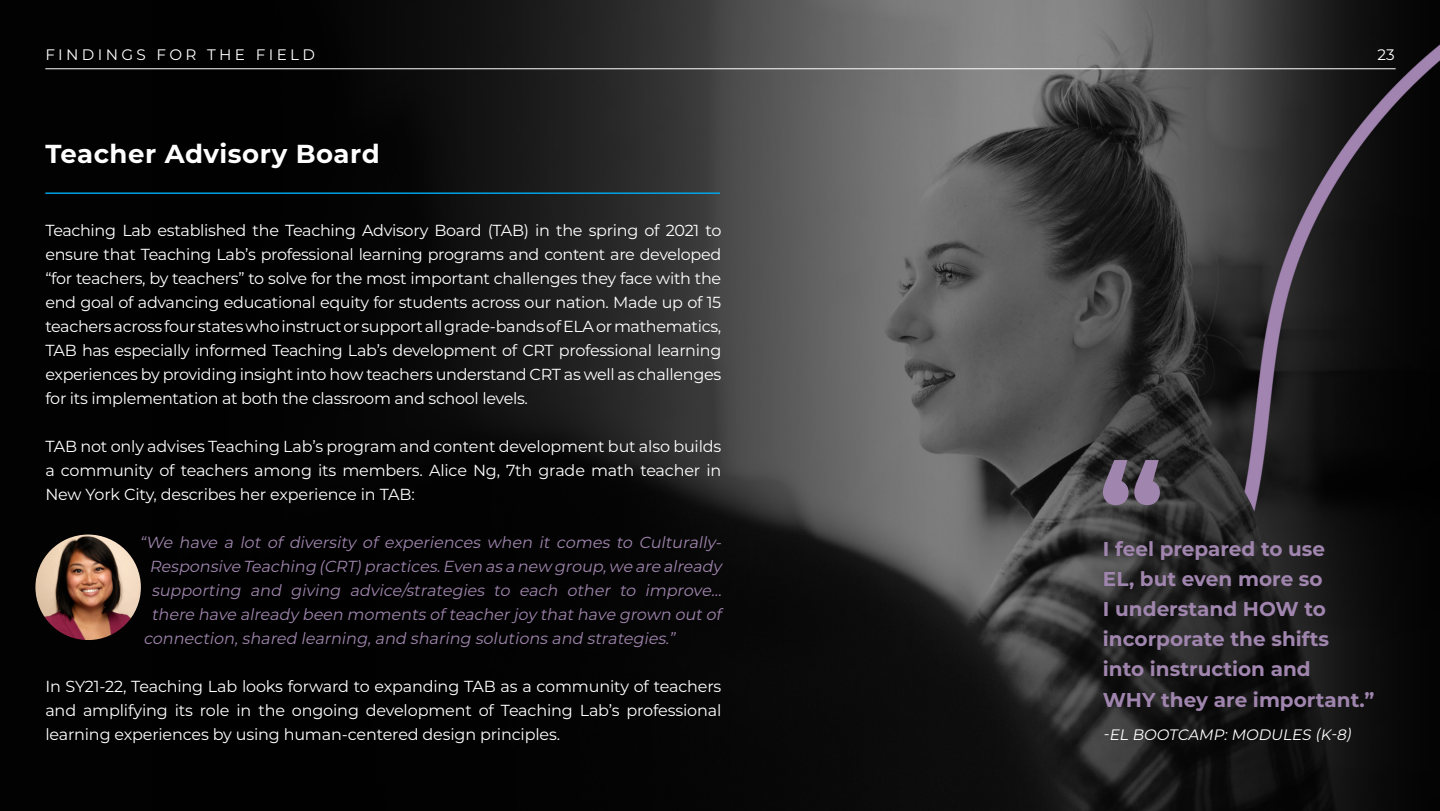
<style>
.page{position:relative;width:1440px;height:811px;background:#fff}
.page>*{position:absolute;margin:0;border:0;box-sizing:border-box;transform-origin:0 0}
.t1{font:700 26px "Montserrat";letter-spacing:.02em;color:#fff}
.t2{font:700 20px/30.2px "Montserrat";color:#a085ae}
.t3{font:16px/24px "Montserrat";letter-spacing:-.015em;color:#fff;text-align:justify}
.t4{font:italic 16px "Montserrat";color:#a085ae}
.t5{font:italic 15.2px "Montserrat";color:#fff}
.t6{font:15.2px "Montserrat";letter-spacing:.22em;color:#fff}
</style>
<div class="page">
<img style="left:0;top:0;width:1440px;height:811px">
<hr style="left:45px;top:192px;width:675px;height:2px;background:#00acf0">
<img style="left:35px;top:534px;width:106px;height:106px;border-radius:53px">
<svg style="left:1103px;top:460px;width:57px;height:45px;background:#796882"></svg>
<hr style="left:45px;top:68px;width:1351px;height:1px;background:#fff">
<p class="t6" style="left:45px;top:44px;width:271px">FINDINGS FOR THE FIELD</p>
<p class="t1" style="left:45px;top:135px;width:336px">Teacher Advisory Board</p>
<p class="t3" style="left:45px;top:218px;width:678px">Teaching Lab established the Teaching Advisory Board (TAB) in the spring of 2021 to ensure that Teaching Lab’s professional learning programs and content are developed “for teachers, by teachers” to solve for the most important challenges they face with the end goal of advancing educational equity for students across our nation. Made up of 15 teachers across four states who instruct or support all grade-bands of ELA or mathematics, TAB has especially informed Teaching Lab’s development of CRT professional learning experiences by providing insight into how teachers understand CRT as well as challenges for its implementation at both the classroom and school levels.</p>
<p class="t3" style="left:45px;top:434px;width:678px">TAB not only advises Teaching Lab’s program and content development but also builds a community of teachers among its members. Alice Ng, 7th grade math teacher in New York City, describes her experience in TAB:</p>
<p class="t4" style="left:139px;top:531px;width:587px">“We have a lot of diversity of experiences when it comes to Culturally-</p>
<p class="t4" style="left:149px;top:555px;width:574px">Responsive Teaching (CRT)practices.Even as a new group,we are already</p>
<p class="t4" style="left:151px;top:579px;width:575px">supporting and giving advice/strategies to each other to improve…</p>
<p class="t4" style="left:151px;top:603px;width:575px">there have already been moments ofteacherjoy thathave grown outof</p>
<p class="t4" style="left:143px;top:627px;width:537px">connection,shared learning,and sharing solutions and strategies.”</p>
<p class="t3" style="left:45px;top:674px;width:678px">In SY21-22, Teaching Lab looks forward to expanding TAB as a community of teachers and amplifying its role in the ongoing development of Teaching Lab’s professional learning experiences by using human-centered design principles.</p>
<p class="t6" style="left:1377px;top:44px;width:19px">23</p>
<p class="t2" style="left:1103px;top:532px;width:273px">I feel prepared to use<br>EL, but even more so<br>I understand HOW to incorporate the shifts into instruction and<br>WHY they are important.”</p>
<p class="t5" style="left:1103px;top:724px;width:253px">-EL BOOTCAMP:MODULES (K-8)</p>
</div>
